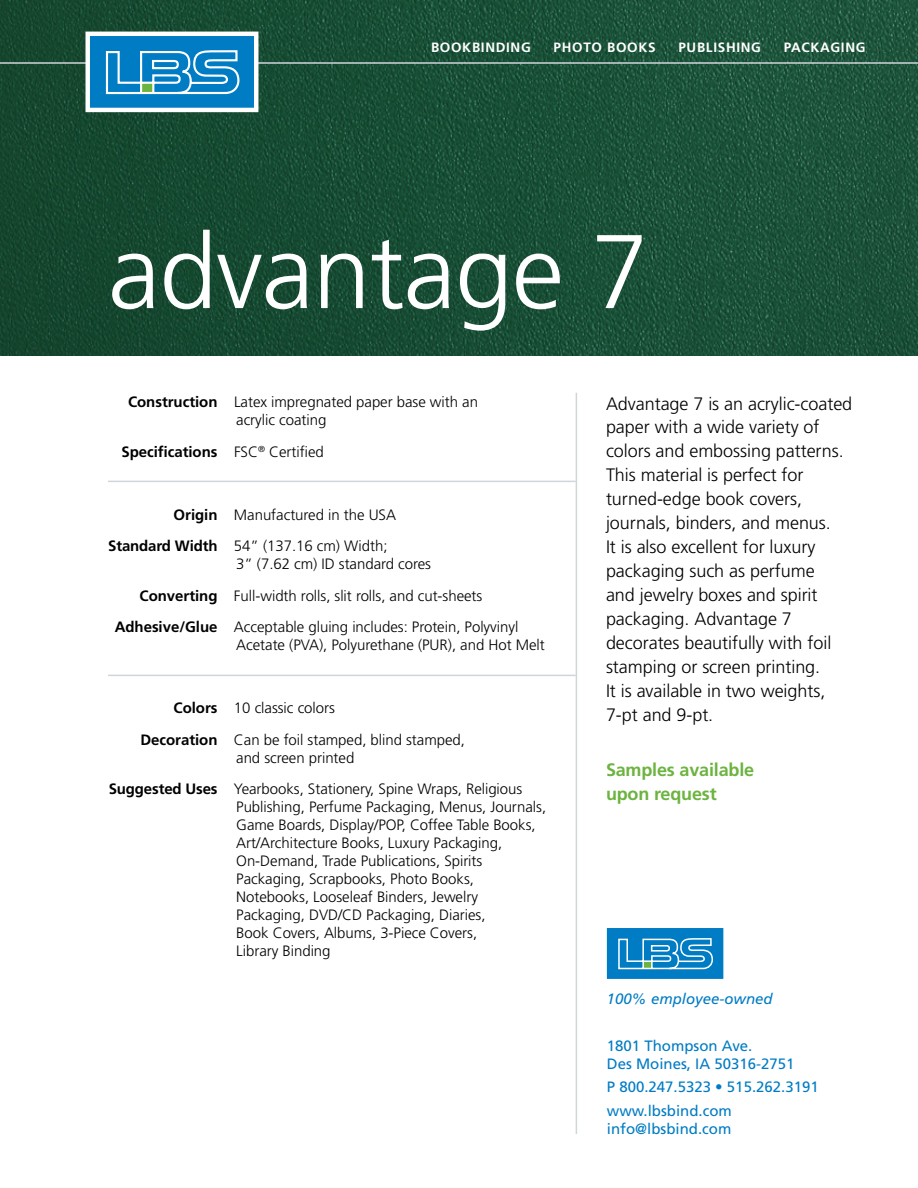
<style>
.page{position:relative;width:918px;height:1188px;background:#fff}
.page>*{position:absolute;margin:0;border:0;box-sizing:border-box;transform-origin:0 0}
.t1{font:300 104.55px "Frutiger LT Std";letter-spacing:-.01em;color:#fff}
.t2{font:300 18px/24px "Frutiger LT Std";letter-spacing:-.005em;color:#000}
.t3{font:700 18px/24px "Frutiger LT Std";letter-spacing:-.01em;color:#6cb33f}
.t4{font:300 15px/18px "Frutiger LT Std";letter-spacing:-.005em;color:#000}
.t5{font:15px/18px "Frutiger LT Std";color:#007cc4}
.t6{font:700 15px "Frutiger LT Std";letter-spacing:-.005em;color:#000}
.t7{font:italic 15px "Frutiger LT Std";color:#007cc4}
.t8{font:700 13.5px "Frutiger LT Std";letter-spacing:.05em;color:#fff}
.s1{font-weight:700}
.s2{font-weight:300}
</style>
<div class="page">
<img style="left:0;top:0;width:918px;height:356px">
<hr style="left:0;top:62px;width:918px;height:2px;background:#cfd5d9">
<hr style="left:576px;top:393px;width:1px;height:741px;background:#cfd5d9">
<svg style="left:83px;top:29px;width:178px;height:85px"></svg>
<hr style="left:108px;top:481px;width:468px;height:1px;background:#cfd5d9">
<hr style="left:108px;top:675px;width:468px;height:1px;background:#cfd5d9">
<svg style="left:606px;top:928px;width:118px;height:51px;background:#268fcb"></svg>
<p class="t8" style="left:431px;top:40px;width:101px">BOOKBINDING</p>
<p class="t8" style="left:554px;top:40px;width:104px">PHOTO BOOKS</p>
<p class="t8" style="left:678px;top:40px;width:84px">PUBLISHING</p>
<p class="t8" style="left:784px;top:40px;width:83px">PACKAGING</p>
<h1 class="t1" style="left:108px;top:213px;width:543px">advantage 7</h1>
<p class="t4" style="left:236px;top:393px;width:243px;text-indent:-108px"><span class="s1">Construction</span> Latex impregnated paper base with an acrylic coating</p>
<p class="t6" style="left:121px;top:443px;width:204px">Specifications <span class="s2">FSC</span><sup>®</sup> <span class="s2">Certified</span></p>
<p class="t4" style="left:108px;top:499px;width:289px;line-height:31.5px;text-indent:65px"><span class="s1">Origin</span> Manufactured in the USA<br><span class="s1">Standard Width</span> 54” (137.16 cm) Width;</p>
<p class="t4" style="left:236px;top:555px;width:196px">3” (7.62 cm) ID standard cores</p>
<p class="t4" style="left:140px;top:587px;width:344px"><span class="s1">Converting</span> Full-width rolls, slit rolls, and cut-sheets</p>
<p class="t4" style="left:115px;top:618px;width:405px"><span class="s1">Adhesive/Glue</span> Acceptable gluing includes: Protein, Polyvinyl</p>
<p class="t4" style="left:236px;top:636px;width:310px">Acetate (PVA), Polyurethane (PUR), and Hot Melt</p>
<p class="t4" style="left:140px;top:693px;width:326px;line-height:31.5px;text-indent:33px"><span class="s1">Colors</span> 10 classic colors<br><span class="s1">Decoration</span> Can be foil stamped, blind stamped,</p>
<p class="t4" style="left:109px;top:742px;width:415px;line-height:31.5px;text-indent:127px">and screen printed<br><span class="s1">Suggested Uses</span> Yearbooks, Stationery, Spine Wraps, Religious</p>
<p class="t4" style="left:236px;top:798px;width:311px">Publishing, Perfume Packaging, Menus, Journals, Game Boards, Display/POP, Coffee Table Books, Art/Architecture Books, Luxury Packaging, On-Demand, Trade Publications, Spirits Packaging, Scrapbooks, Photo Books, Notebooks, Looseleaf Binders, Jewelry Packaging, DVD/CD Packaging, Diaries,<br>Book Covers, Albums, 3-Piece Covers,<br>Library Binding</p>
<p class="t2" style="left:606px;top:392px;width:248px">Advantage 7 is an acrylic-coated paper with a wide variety of colors and embossing patterns.<br>This material is perfect for turned-edge book covers, journals, binders, and menus.<br>It is also excellent for luxury packaging such as perfume<br>and jewelry boxes and spirit packaging. Advantage 7 decorates beautifully with foil stamping or screen printing.<br>It is available in two weights,<br>7-pt and 9-pt.</p>
<p class="t3" style="left:606px;top:758px;width:150px">Samples available upon request</p>
<p class="t7" style="left:607px;top:990px;width:167px">100% employee-owned</p>
<p class="t5" style="left:607px;top:1037px;width:189px">1801 Thompson Ave.<br>Des Moines, IA 50316-2751</p>
<p class="t5" style="left:607px;top:1075px;width:213px;line-height:23.7px">P 800.247.5323 • 515.262.3191 www.lbsbind.com</p>
<p class="t5" style="left:607px;top:1120px;width:126px">info@lbsbind.com</p>
</div>
